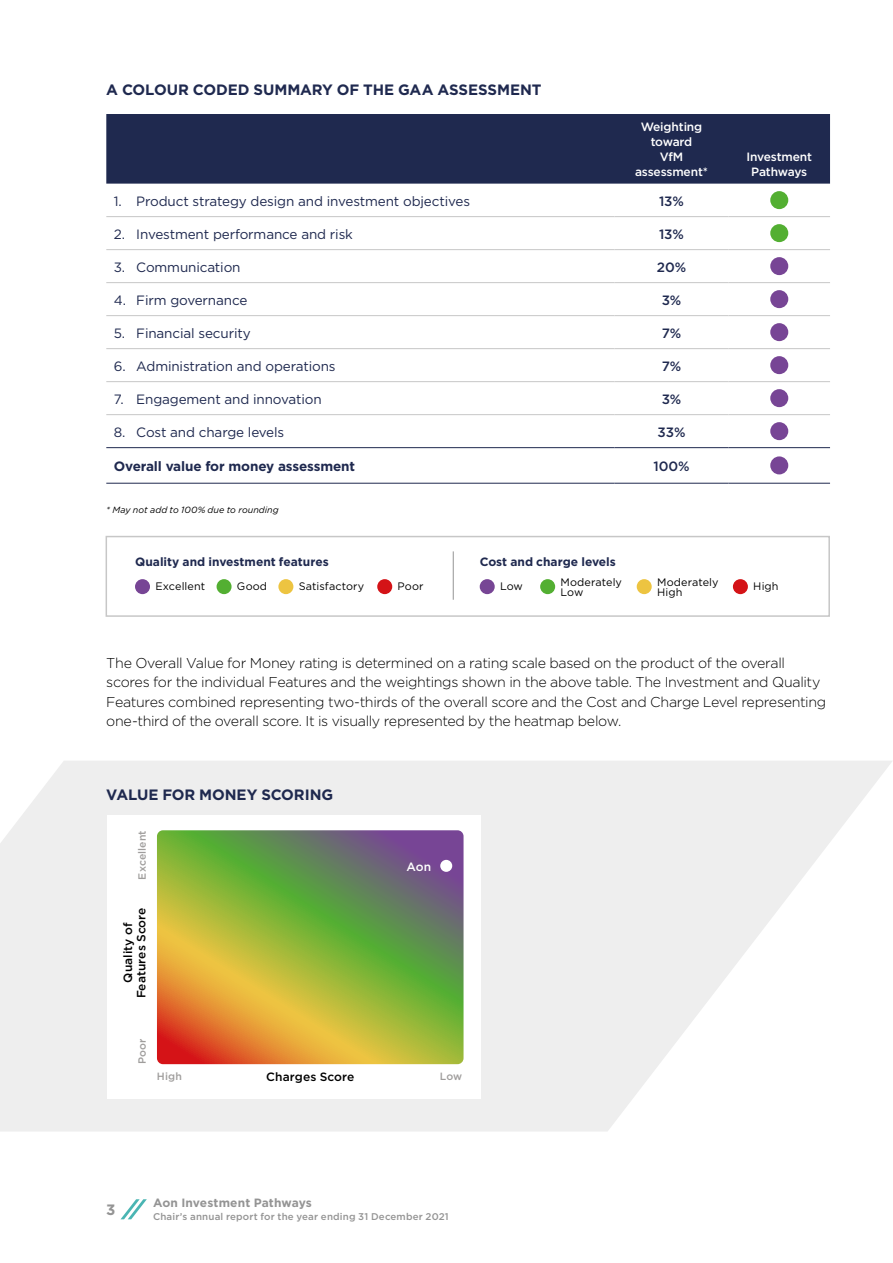
<style>
.page{position:relative;width:893px;height:1263px;background:#fff}
.page>*{position:absolute;margin:0;border:0;box-sizing:border-box;transform-origin:0 0}
.t1{font:700 15px "Gotham";letter-spacing:-.005em;color:#1f294f}
.t2{font:700 15px "Gotham";color:#949494}
.t3{font:300 14.25px/19.5px "Gotham";letter-spacing:-.025em;color:#000}
.t4{font:13.5px "Gotham";letter-spacing:-.01em;color:#1f294f}
.t5{font:700 13.5px "Gotham";letter-spacing:-.01em;color:#1f294f}
.t6{font:500 13.5px "Gotham";letter-spacing:-.01em;color:#1f294f}
.t7{font:500 12px/15px "Gotham";letter-spacing:-.01em;color:#fff;text-align:center}
.t8{font:700 12px "Gotham";color:#1f294f}
.t9{font:500 12px/13.5px "Gotham";letter-spacing:.005em;color:#000;text-align:center}
.t10{font:700 12px "Gotham";letter-spacing:.005em;color:#949494}
.t11{font:10.8px/10.1px "Gotham";letter-spacing:.01em;color:#000}
.t12{font:500 10.5px "Gotham";letter-spacing:.01em;color:#9f9d9c}
.t13{font:500 9.75px "Gotham";letter-spacing:.015em;color:#949494}
.t14{font:italic 9px "Gotham";letter-spacing:.005em;color:#000}
</style>
<div class="page">
<svg style="left:121px;top:1199px;width:26px;height:20px"></svg>
<svg style="left:0;top:761px;width:892px;height:370px;fill:#eee"></svg>
<div style="left:107px;top:815px;width:373px;height:283px;background:#fff"></div>
<svg style="left:157px;top:830px;width:307px;height:234px;background:#999c45"></svg>
<div style="left:440px;top:860px;width:12px;height:12px;background:#fff;border-radius:50%"></div>
<div style="left:106px;top:114px;width:724px;height:70px;background:#1f294f"></div>
<hr style="left:106px;top:216px;width:508px;height:1px;background:#c7c7c7">
<hr style="left:614px;top:216px;width:114px;height:1px;background:#c7c7c7">
<hr style="left:728px;top:216px;width:102px;height:1px;background:#c7c7c7">
<hr style="left:106px;top:249px;width:508px;height:1px;background:#c7c7c7">
<hr style="left:614px;top:249px;width:114px;height:1px;background:#c7c7c7">
<hr style="left:728px;top:249px;width:102px;height:1px;background:#c7c7c7">
<hr style="left:106px;top:282px;width:508px;height:1px;background:#c7c7c7">
<hr style="left:614px;top:282px;width:114px;height:1px;background:#c7c7c7">
<hr style="left:728px;top:282px;width:102px;height:1px;background:#c7c7c7">
<hr style="left:106px;top:315px;width:508px;height:1px;background:#c7c7c7">
<hr style="left:614px;top:315px;width:114px;height:1px;background:#c7c7c7">
<hr style="left:728px;top:315px;width:102px;height:1px;background:#c7c7c7">
<hr style="left:106px;top:348px;width:508px;height:1px;background:#c7c7c7">
<hr style="left:614px;top:348px;width:114px;height:1px;background:#c7c7c7">
<hr style="left:728px;top:348px;width:102px;height:1px;background:#c7c7c7">
<hr style="left:106px;top:381px;width:508px;height:1px;background:#c7c7c7">
<hr style="left:614px;top:381px;width:114px;height:1px;background:#c7c7c7">
<hr style="left:728px;top:381px;width:102px;height:1px;background:#c7c7c7">
<hr style="left:106px;top:414px;width:508px;height:1px;background:#c7c7c7">
<hr style="left:614px;top:414px;width:114px;height:1px;background:#c7c7c7">
<hr style="left:728px;top:414px;width:102px;height:1px;background:#c7c7c7">
<hr style="left:106px;top:447px;width:508px;height:1px;background:#1f294f">
<hr style="left:614px;top:447px;width:114px;height:1px;background:#1f294f">
<hr style="left:728px;top:447px;width:102px;height:1px;background:#1f294f">
<hr style="left:106px;top:483px;width:508px;height:1px;background:#1f294f">
<hr style="left:614px;top:483px;width:114px;height:1px;background:#1f294f">
<hr style="left:728px;top:483px;width:102px;height:1px;background:#1f294f">
<div style="left:770px;top:191px;width:18px;height:18px;background:#53af32;border-radius:50%"></div>
<div style="left:770px;top:224px;width:18px;height:18px;background:#53af32;border-radius:50%"></div>
<div style="left:770px;top:257px;width:18px;height:18px;background:#774595;border-radius:50%"></div>
<div style="left:770px;top:290px;width:18px;height:18px;background:#774595;border-radius:50%"></div>
<div style="left:770px;top:323px;width:18px;height:18px;background:#774595;border-radius:50%"></div>
<div style="left:770px;top:356px;width:18px;height:18px;background:#774595;border-radius:50%"></div>
<div style="left:770px;top:389px;width:18px;height:18px;background:#774595;border-radius:50%"></div>
<div style="left:770px;top:422px;width:18px;height:18px;background:#774595;border-radius:50%"></div>
<div style="left:770px;top:456px;width:18px;height:18px;background:#774595;border-radius:50%"></div>
<div style="left:106px;top:536px;width:724px;height:81px;border:2px solid #c7c7c7"></div>
<div style="left:135px;top:579px;width:15px;height:15px;background:#774595;border-radius:50%"></div>
<div style="left:217px;top:579px;width:15px;height:15px;background:#53af32;border-radius:50%"></div>
<div style="left:540px;top:579px;width:15px;height:15px;background:#53af32;border-radius:50%"></div>
<div style="left:278px;top:579px;width:15px;height:15px;background:#edc441;border-radius:50%"></div>
<div style="left:637px;top:579px;width:15px;height:15px;background:#edc441;border-radius:50%"></div>
<div style="left:377px;top:579px;width:15px;height:15px;background:#d41317;border-radius:50%"></div>
<div style="left:733px;top:579px;width:15px;height:15px;background:#d41317;border-radius:50%"></div>
<div style="left:480px;top:579px;width:15px;height:15px;background:#774595;border-radius:50%"></div>
<hr style="left:453px;top:551px;width:1px;height:49px;background:#949494">
<p class="t1" style="left:106px;top:79px;width:437px">A COLOUR CODED SUMMARY OF THE GAA ASSESSMENT</p>
<p class="t7" style="left:635px;top:119px;width:75px">Weighting toward<br>VfM assessment*</p>
<p class="t4" style="left:114px;top:192px;width:358px">1. Product strategy design and investment objectives</p>
<p class="t6" style="left:659px;top:192px;width:26px">13%</p>
<p class="t4" style="left:114px;top:225px;width:241px">2. Investment performance and risk</p>
<p class="t6" style="left:659px;top:225px;width:26px">13%</p>
<p class="t4" style="left:114px;top:258px;width:128px">3. Communication</p>
<p class="t6" style="left:657px;top:258px;width:31px">20%</p>
<p class="t4" style="left:114px;top:291px;width:135px">4. Firm governance</p>
<p class="t6" style="left:662px;top:291px;width:21px">3%</p>
<p class="t4" style="left:114px;top:324px;width:138px">5. Financial security</p>
<p class="t6" style="left:662px;top:324px;width:21px">7%</p>
<p class="t4" style="left:114px;top:357px;width:223px">6. Administration and operations</p>
<p class="t6" style="left:662px;top:357px;width:21px">7%</p>
<p class="t4" style="left:114px;top:390px;width:210px">7. Engagement and innovation</p>
<p class="t6" style="left:662px;top:390px;width:21px">3%</p>
<p class="t4" style="left:114px;top:423px;width:172px">8. Cost and charge levels</p>
<p class="t6" style="left:658px;top:423px;width:29px">33%</p>
<p class="t5" style="left:114px;top:457px;width:243px">Overall value for money assessment</p>
<p class="t6" style="left:653px;top:457px;width:37px">100%</p>
<p class="t14" style="left:106px;top:504px;width:174px">* May not add to 100% due to rounding</p>
<p class="t8" style="left:135px;top:554px;width:195px">Quality and investment features</p>
<p class="t8" style="left:480px;top:554px;width:138px">Cost and charge levels</p>
<p class="t7" style="left:746px;top:149px;width:67px">Investment<br>Pathways</p>
<p class="t11" style="left:155px;top:581px;width:51px">Excellent</p>
<p class="t11" style="left:237px;top:581px;width:32px">Good</p>
<p class="t11" style="left:560px;top:577px;width:63px">Moderately<br>Low</p>
<p class="t11" style="left:299px;top:581px;width:67px">Satisfactory</p>
<p class="t11" style="left:657px;top:577px;width:63px">Moderately<br>High</p>
<p class="t11" style="left:398px;top:581px;width:27px">Poor</p>
<p class="t11" style="left:500px;top:581px;width:24px">Low</p>
<p class="t11" style="left:753px;top:581px;width:27px">High</p>
<p class="t3" style="left:106px;top:652px;width:721px">The Overall Value for Money rating is determined on a rating scale based on the product of the overall scores for the individual Features and the weightings shown in the above table. The Investment and Quality Features combined representing two-thirds of the overall score and the Cost and Charge Level representing one-third of the overall score. It is visually represented by the heatmap below.</p>
<p class="t1" style="left:106px;top:785px;width:228px">VALUE FOR MONEY SCORING</p>
<p class="t12" style="left:135px;top:879px;width:51px;rotate:-90deg">Excellent</p>
<p class="t9" style="left:121px;top:998px;width:93px;rotate:-90deg">Quality of<br>Features Score</p>
<p class="t12" style="left:135px;top:1064px;width:27px;rotate:-90deg">Poor</p>
<p class="t7" style="left:407px;top:859px;width:26px">Aon</p>
<p class="t12" style="left:157px;top:1069px;width:26px">High</p>
<p class="t9" style="left:266px;top:1070px;width:90px">Charges Score</p>
<p class="t12" style="left:440px;top:1069px;width:24px">Low</p>
<p class="t2" style="left:106px;top:1200px;width:11px">3</p>
<p class="t10" style="left:153px;top:1194px;width:160px">Aon Investment Pathways</p>
<p class="t13" style="left:153px;top:1210px;width:297px">Chair’s annual report for the year ending 31 December 2021</p>
</div>
